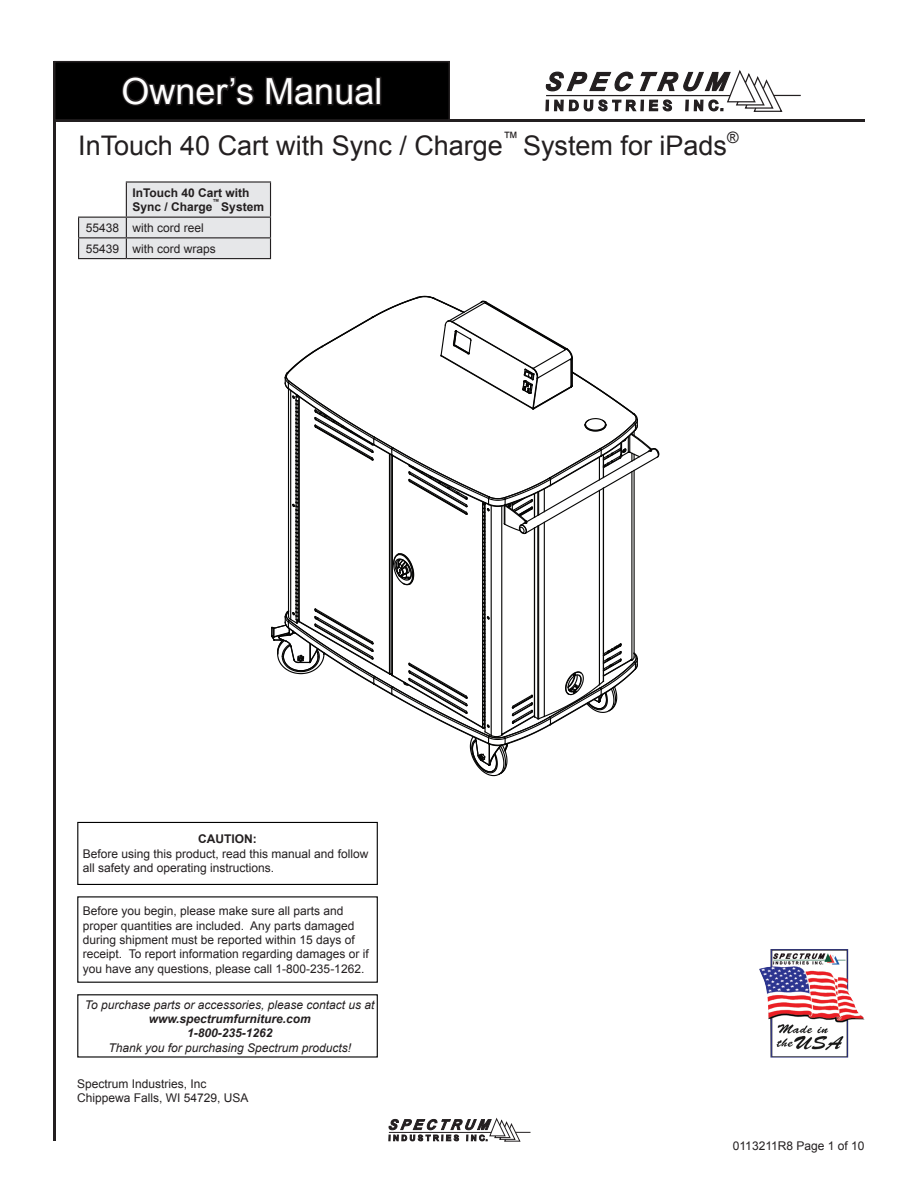
<style>
.page{position:relative;width:918px;height:1188px;background:#fff}
.page>*{position:absolute;margin:0;border:0;box-sizing:border-box;transform-origin:0 0}
.t1{font:36px "Arial";color:#fff}
.t2{font:27px "Arial";color:#231f20}
.t3{font:12px/14.4px "Arial";color:#231f20}
.t4{font:italic 12px "Arial";color:#231f20}
.t5{font:700 12px/14.4px "Arial";color:#231f20}
.t6{font:italic 700 12px/14.4px "Arial";color:#231f20;text-align:center}
.t7{font:700 7.05px "Arial";color:#231f20}
</style>
<div class="page">
<svg style="left:271px;top:295px;width:389px;height:482px"></svg>
<hr style="left:55px;top:119px;width:810px;height:3px;background:#231f20">
<div style="left:77px;top:822px;width:301px;height:63px;border:1px solid #000"></div>
<img style="left:759px;top:949px;width:106px;height:109px">
<hr style="left:53px;top:61px;width:3px;height:1080px;background:#231f20">
<div style="left:55px;top:62px;width:394px;height:58px;background:#000"></div>
<svg style="left:122px;top:76px;width:133px;height:30px"></svg>
<svg style="left:265px;top:76px;width:113px;height:30px"></svg>
<div style="left:375px;top:77px;width:6px;height:28px;border:3px solid #231f20"></div>
<div style="left:54px;top:61px;width:396px;height:60px;border:2px solid #231f20"></div>
<svg style="left:388px;top:1117px;width:143px;height:25px"></svg>
<svg style="left:545px;top:70px;width:256px;height:42px"></svg>
<div style="left:126px;top:182px;width:145px;height:35px;background:#e6e7e9"></div>
<hr style="left:126px;top:181px;width:145px;height:2px;background:#231f20">
<hr style="left:126px;top:183px;width:1px;height:34px;background:#231f20">
<hr style="left:270px;top:183px;width:1px;height:34px;background:#231f20">
<svg style="left:78px;top:217px;width:193px;height:41px;background:#dadadc"></svg>
<hr style="left:78px;top:258px;width:48px;height:1px;background:#231f20">
<hr style="left:126px;top:258px;width:145px;height:1px;background:#231f20">
<h1 class="t1" style="left:122px;top:68px;width:262px">Owner’s Manual</h1>
<h2 class="t2" style="left:78px;top:128px;width:662px">InTouch 40 Cart with Sync / Charge<sup>™</sup> System for iPads<sup>®</sup></h2>
<p class="t5" style="left:132px;top:186px;width:119px">InTouch 40 Cart with<br>Sync / Charge</p>
<p class="t7" style="left:212px;top:197px;width:8px">™</p>
<p class="t5" style="left:221px;top:200px;width:44px">System</p>
<p class="t3" style="left:86px;top:217px;width:131px;line-height:20.7px">55438 with cord reel<br>55439 with cord wraps</p>
<p class="t5" style="left:198px;top:832px;width:60px">CAUTION:</p>
<p class="t3" style="left:83px;top:847px;width:287px">Before using this product, read this manual and follow all safety and operating instructions.</p>
<p class="t3" style="left:83px;top:904px;width:287px">Before you begin, please make sure all parts and proper quantities are included. Any parts damaged during shipment must be reported within 15 days of receipt. To report information regarding damages or if you have any questions, please call 1-800-235-1262.</p>
<p class="t4" style="left:85px;top:997px;width:291px">To purchase parts or accessories, please contact us at</p>
<p class="t6" style="left:149px;top:1012px;width:164px">www.spectrumfurniture.com<br>1-800-235-1262</p>
<p class="t4" style="left:108px;top:1040px;width:244px">Thank you for purchasing Spectrum products!</p>
<p class="t3" style="left:77px;top:1077px;width:173px">Spectrum Industries, Inc<br>Chippewa Falls, WI 54729, USA</p>
<p class="t3" style="left:733px;top:1139px;width:133px">0113211R8 Page 1 of 10</p>
</div>
